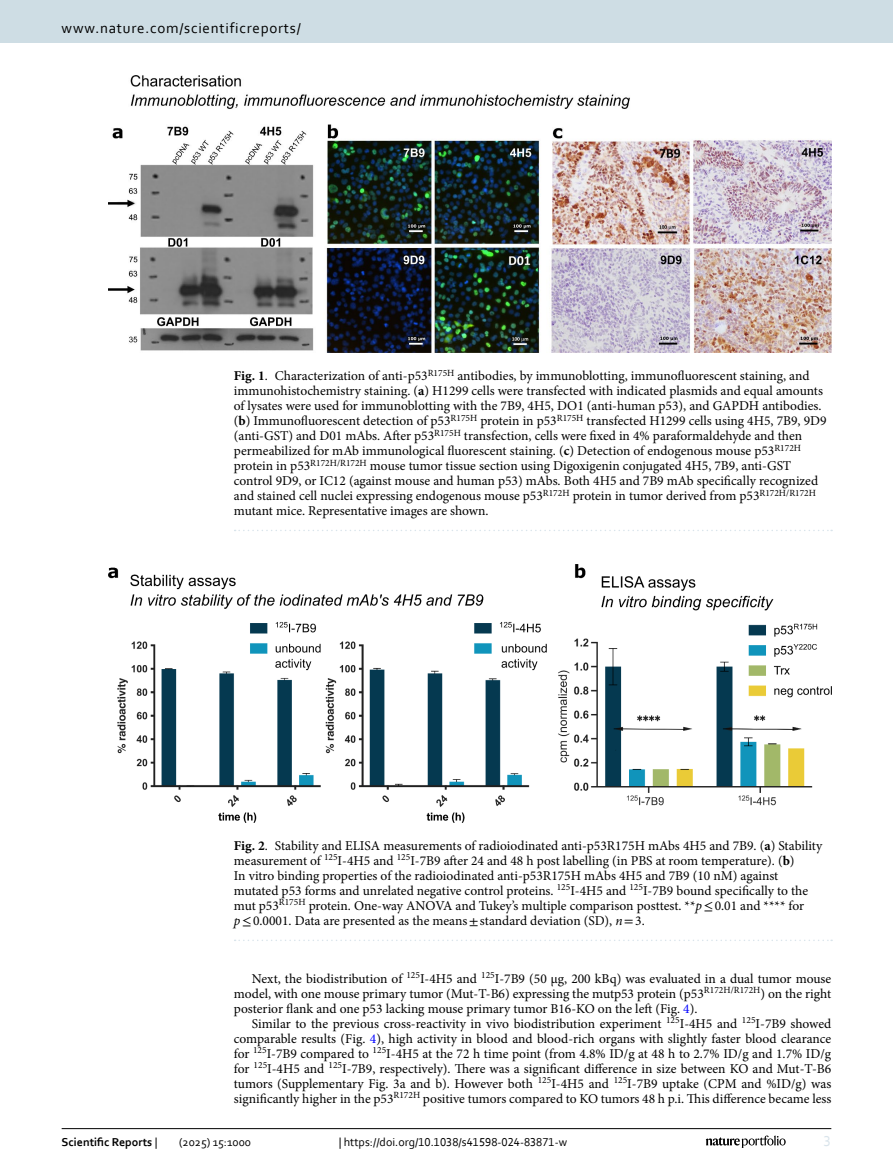
<style>
.page{position:relative;width:893px;height:1174px;background:#fff}
.page>*{position:absolute;margin:0;border:0;box-sizing:border-box;transform-origin:0 0}
.t1{font:15px "Corbel";letter-spacing:.05em;color:#000}
.t2{font:15px "Corbel";color:#d9e4eb}
.Figure_Caption{font:13.5px/15px "Minion Pro";color:#000}
.Body_Text_Indent{font:13.5px/15px "Minion Pro";letter-spacing:-.005em;color:#000;text-align:justify}
.t3{font:12px "Corbel";color:#000}
.t4{font:700 12px "Corbel";color:#000}
.s1{font-weight:700}
.s2{font-style:italic}
.s3{font-family:"STIX"}
.s4{color:#00f}
.s5{font-weight:400}
</style>
<div class="page">
<img style="left:108px;top:565px;width:723px;height:257px">
<svg style="left:235px;top:939px;width:597px;height:2px"></svg>
<img style="left:108px;top:76px;width:723px;height:276px">
<svg style="left:235px;top:530px;width:597px;height:1px"></svg>
<hr style="left:62px;top:1128px;width:769px;height:1px;background:#000">
<svg style="left:706px;top:1135px;width:80px;height:12px"></svg>
<div style="left:0;top:0;width:893px;height:43px;background:#cedde4"></div>
<p class="t1" style="left:62px;top:18px;width:241px">www.nature.com/scientificreports/</p>
<p class="Figure_Caption" style="left:234px;top:368px;width:594px"><span class="s1">Fig. 1</span>. Characterization of anti-p53<sup>R175H</sup> antibodies, by immunoblotting, immunofluorescent staining, and immunohistochemistry staining. (<span class="s1">a</span>) H1299 cells were transfected with indicated plasmids and equal amounts of lysates were used for immunoblotting with the 7B9, 4H5, DO1 (anti-human p53), and GAPDH antibodies. (<span class="s1">b</span>) Immunofluorescent detection of p53<sup>R175H</sup> protein in p53<sup>R175H</sup> transfected H1299 cells using 4H5, 7B9, 9D9 (anti-GST) and D01 mAbs. After p53<sup>R175H</sup> transfection, cells were fixed in 4% paraformaldehyde and then permeabilized for mAb immunological fluorescent staining. (<span class="s1">c</span>) Detection of endogenous mouse p53<sup>R172H </sup>protein in p53<sup>R172H/R172H</sup> mouse tumor tissue section using Digoxigenin conjugated 4H5, 7B9, anti-GST control 9D9, or IC12 (against mouse and human p53) mAbs. Both 4H5 and 7B9 mAb specifically recognized and stained cell nuclei expressing endogenous mouse p53<sup>R172H</sup> protein in tumor derived from p53<sup>R172H/R172H </sup>mutant mice. Representative images are shown.</p>
<p class="Figure_Caption" style="left:234px;top:838px;width:590px"><span class="s1">Fig. 2</span>. Stability and ELISA measurements of radioiodinated anti-p53R175H mAbs 4H5 and 7B9. (<span class="s1">a</span>) Stability measurement of <sup>125</sup>I-4H5 and <sup>125</sup>I-7B9 after 24 and 48 h post labelling (in PBS at room temperature). (<span class="s1">b</span>)<br>In vitro binding properties of the radioiodinated anti-p53R175H mAbs 4H5 and 7B9 (10 nM) against mutated p53 forms and unrelated negative control proteins. <sup>125</sup>I-4H5 and <sup>125</sup>I-7B9 bound specifically to the mut p53<sup>R175H</sup> protein. One-way ANOVA and Tukey’s multiple comparison posttest. **<span class="s2">p</span><span class="s3">≤</span>0.01 and **** for <span class="s2">p</span><span class="s3">≤</span>0.0001. Data are presented as the means<span class="s3">±</span>standard deviation (SD), <span class="s2">n</span><span class="s3">=</span>3.</p>
<p class="Body_Text_Indent" style="left:234px;top:971px;width:599px;text-indent:18px">Next, the biodistribution of <sup>125</sup>I-4H5 and <sup>125</sup>I-7B9 (50 µg, 200 kBq) was evaluated in a dual tumor mouse model, with one mouse primary tumor (Mut-T-B6) expressing the mutp53 protein (p53<sup>R172H/R172H</sup>) on the right posterior flank and one p53 lacking mouse primary tumor B16-KO on the left (Fig. <span class="s4">4</span>).</p>
<p class="Body_Text_Indent" style="left:234px;top:1016px;width:599px;text-indent:18px">Similar to the previous cross-reactivity in vivo biodistribution experiment <sup>125</sup>I-4H5 and <sup>125</sup>I-7B9 showed comparable results (Fig. <span class="s4">4</span>), high activity in blood and blood-rich organs with slightly faster blood clearance for <sup>125</sup>I-7B9 compared to <sup>125</sup>I-4H5 at the 72 h time point (from 4.8% ID/g at 48 h to 2.7% ID/g and 1.7% ID/g for <sup>125</sup>I-4H5 and <sup>125</sup>I-7B9, respectively). There was a significant difference in size between KO and Mut-T-B6 tumors (Supplementary Fig. 3a and b). However both <sup>125</sup>I-4H5 and <sup>125</sup>I-7B9 uptake (CPM and %ID/g) was significantly higher in the p53<sup>R172H</sup> positive tumors compared to KO tumors 48 h p.i. This difference became less</p>
<p class="t4" style="left:62px;top:1134px;width:97px">Scientific Reports <span class="s5">|</span></p>
<p class="t3" style="left:179px;top:1134px;width:73px">(2025) 15:1000</p>
<p class="t3" style="left:339px;top:1134px;width:230px">| https://doi.org/10.1038/s41598-024-83871-w</p>
<p class="t2" style="left:824px;top:1132px;width:9px">3</p>
</div>
